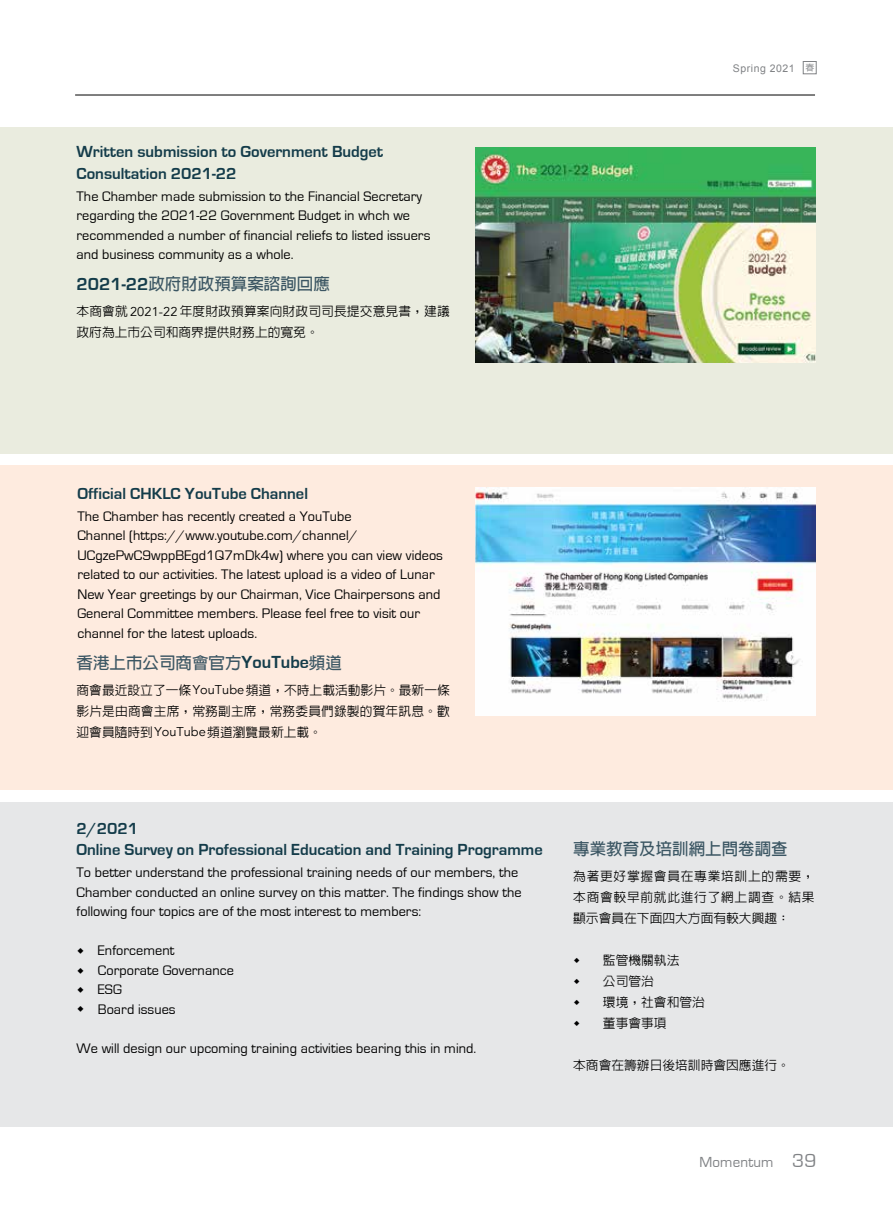
<style>
.page{position:relative;width:893px;height:1212px;background:#fff}
.page>*{position:absolute;margin:0;border:0;box-sizing:border-box;transform-origin:0 0}
.t1{font:700 16.5px/21px "Eurostile";color:#143c4a}
.t2{font:700 16.5px "AR Hei B5";color:#3b5663}
.t3{font:15px "Eurostile";letter-spacing:.01em;color:#808285}
.t4{font:14.25px/19.5px "Eurostile";letter-spacing:.005em;color:#000}
.t5{font:500 12.75px/21px "AR Hei B5";color:#000}
.t6{font:10.5px "Arial";letter-spacing:.05em;color:#808285}
.s1{font-family:"Eurostile";font-size:18px;color:#143c4a}
.s2{font-family:"Avenir";font-weight:400}
.s3{font-family:"AR Hei B5";font-weight:500;font-size:9px}
.s4{font-size:19.5px}
</style>
<div class="page">
<hr style="left:75px;top:95px;width:740px;height:1px;background:#000">
<div style="left:803px;top:61px;width:13px;height:13px;border:1px solid #808285"></div>
<div style="left:0;top:127px;width:893px;height:326px;background:#eaecdf"></div>
<div style="left:0;top:466px;width:893px;height:324px;background:#feebdf"></div>
<div style="left:0;top:802px;width:893px;height:324px;background:#e6e7e8"></div>
<img style="left:475px;top:148px;width:341px;height:215px">
<img style="left:475px;top:487px;width:341px;height:228px">
<p class="t1" style="left:77px;top:142px;width:308px">Written submission to Government Budget<br>Consultation 2021-22</p>
<p class="t4" style="left:77px;top:186px;width:355px">The Chamber made submission to the Financial Secretary regarding the 2021-22 Government Budget in whch we recommended a number of financial reliefs to listed issuers and business community as a whole.</p>
<p class="t2" style="left:77px;top:276px;width:255px"><span class="s1">2021-22</span>政府財政預算案諮詢回應</p>
<p class="t5" style="left:77px;top:301px;width:375px">本商會就 <span class="s2">2021-22</span> 年度財政預算案向財政司司長提交意見書，建議政府為上市公司和商界提供財務上的寬免。</p>
<p class="t6" style="left:733px;top:62px;width:83px">Spring 2021 <span class="s3">春</span></p>
<p class="t1" style="left:77px;top:483px;width:232px">Official CHKLC YouTube Channel</p>
<p class="t4" style="left:77px;top:506px;width:367px">The Chamber has recently created a YouTube<br>Channel (https://www.youtube.com/channel/ UCgzePwC9wppBEgd1Q7mDk4w) where you can view videos related to our activities. The latest upload is a video of Lunar New Year greetings by our Chairman, Vice Chairpersons and General Committee members. Please feel free to visit our channel for the latest uploads.</p>
<p class="t2" style="left:77px;top:654px;width:267px">香港上市公司商會官方<span class="s1">YouTube</span>頻道</p>
<p class="t5" style="left:77px;top:679px;width:375px;text-align:justify">商會最近設立了一條<span class="s2">YouTube</span>頻道，不時上載活動影片。最新一條影片是由商會主席，常務副主席，常務委員們錄製的賀年訊息。歡迎會員隨時到<span class="s2">YouTube</span>頻道瀏覽最新上載。</p>
<p class="t1" style="left:77px;top:818px;width:468px">2/2021<br>Online Survey on Professional Education and Training Programme</p>
<p class="t4" style="left:77px;top:863px;width:447px">To better understand the professional training needs of our members, the<br>Chamber conducted an online survey on this matter. The findings show the following four topics are of the most interest to members:</p>
<p class="t4" style="left:98px;top:941px;width:138px">Enforcement<br>Corporate Governance<br>ESG<br>Board issues</p>
<p class="t4" style="left:77px;top:1039px;width:401px">We will design our upcoming training activities bearing this in mind.</p>
<p class="t2" style="left:573px;top:841px;width:216px">專業教育及培訓網上問卷調查</p>
<p class="t5" style="left:573px;top:866px;width:243px;text-align:justify">為著更好掌握會員在專業培訓上的需要，本商會較早前就此進行了網上調查。結果顯示會員在下面四大方面有較大興趣：</p>
<p class="t5" style="left:603px;top:950px;width:104px">監管機關執法<br>公司管治<br>環境，社會和管治董事會事項</p>
<p class="t5" style="left:573px;top:1055px;width:218px">本商會在籌辦日後培訓時會因應進行。</p>
<p class="t3" style="left:699px;top:1154px;width:118px">Momentum <span class="s4">39</span></p>
</div>
